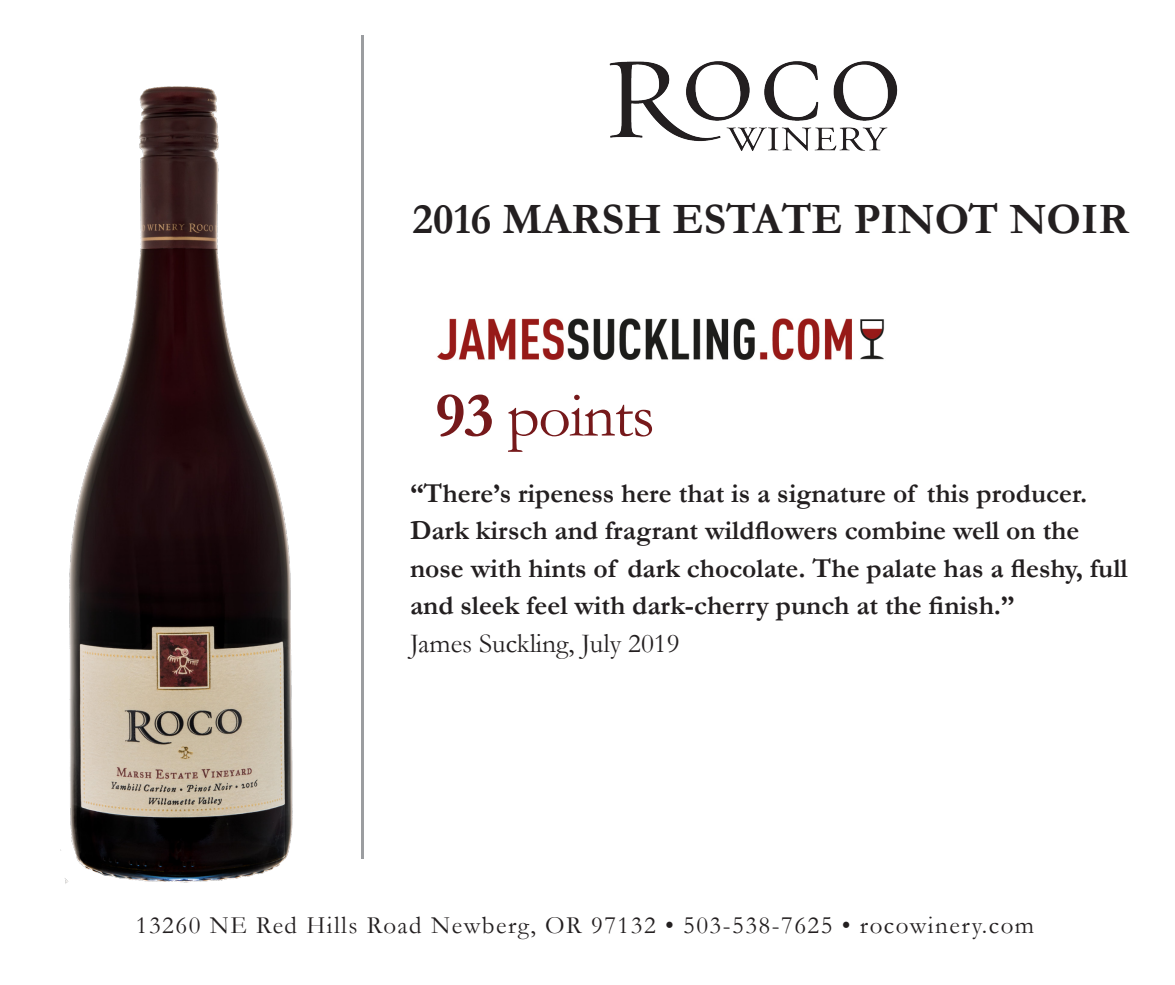
<style>
.page{position:relative;width:1175px;height:985px;background:#fff}
.page>*{position:absolute;margin:0;border:0;box-sizing:border-box;transform-origin:0 0}
.t1{font:63.75px "Garamond";letter-spacing:-.02em;color:#76191b}
.t2{font:700 43.75px "Garamond";color:#231f20}
.t3{font:700 27.5px/37.5px "Garamond";color:#231f20}
.t4{font:27.5px "Garamond";color:#231f20}
.t5{font:25px "Garamond";letter-spacing:.06em;color:#231f20}
.s1{font-weight:700}
</style>
<div class="page">
<img style="left:437px;top:318px;width:448px;height:43px">
<hr style="left:362px;top:35px;width:2px;height:823px;background:#9b9da0">
<img style="left:609px;top:61px;width:289px;height:90px">
<img style="left:60px;top:86px;width:233px;height:798px">
<p class="t2" style="left:413px;top:193px;width:718px">2016 MARSH ESTATE PINOT NOIR</p>
<p class="t1" style="left:435px;top:377px;width:221px"><span class="s1">93</span> points</p>
<p class="t3" style="left:410px;top:474px;width:719px">“There’s ripeness here that is a signature of this producer.<br>Dark kirsch and fragrant wildflowers combine well on the nose with hints of dark chocolate. The palate has a fleshy, full and sleek feel with dark-cherry punch at the finish.”</p>
<p class="t4" style="left:410px;top:627px;width:271px">James Suckling, July 2019</p>
<p class="t5" style="left:136px;top:910px;width:900px">13260 NE Red Hills Road Newberg, OR 97132 • 503-538-7625 • rocowinery.com</p>
</div>
